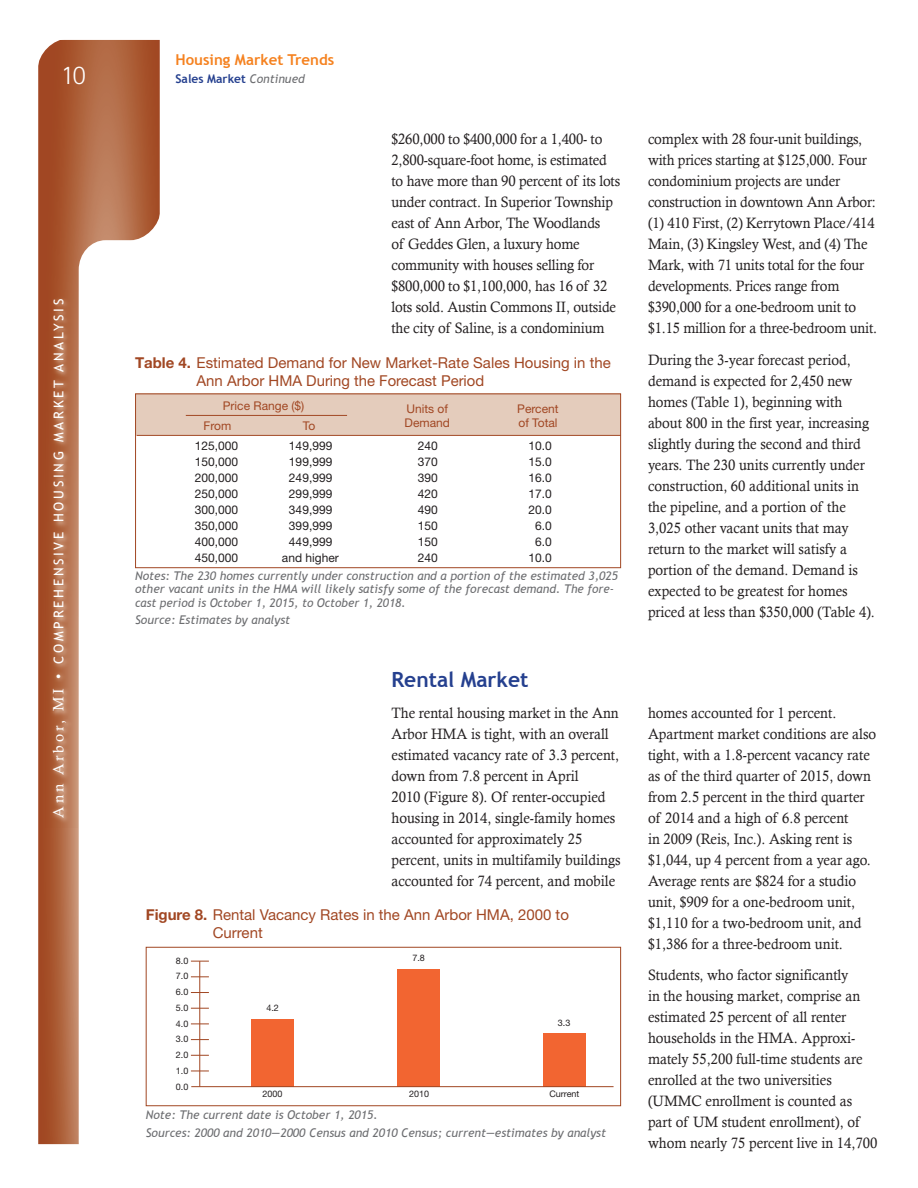
<style>
.page{position:relative;width:918px;height:1188px;background:#fff}
.page>*{position:absolute;margin:0;border:0;box-sizing:border-box;transform-origin:0 0}
.t1{font:300 27px "Rotis Sans Serif";color:#fff}
.level2{font:700 21px "Trebuchet MS";color:#25408f}
.t2{font:15px/21px "Calisto";color:#231f20;scale:.95 1}
.t3{font:15px/18px "Helvetica Neue";color:#a14723}
.t4{font:700 15px "Trebuchet MS";color:#f58220}
.t5{font:13.5px "Trebuchet MS";letter-spacing:.2em;color:#fff}
.t6{font:italic 12px/13.5px "Trebuchet MS";color:#6d6e71}
.level2-2{font:12px "Helvetica Neue";color:#231f20}
.t7{font:12px "Helvetica Neue";color:#a14723}
.t8{font:700 12px "Trebuchet MS";color:#25408f}
.t9{font:9px/15.8px "Helvetica Neue";color:#231f20;text-align:justify}
.s1{font-family:"Calisto";font-size:15px}
.s2{font-weight:400;font-style:italic;color:#6d6e71}
.s3{font-weight:700}
</style>
<div class="page">
<svg style="left:38px;top:40px;width:122px;height:1104px;background:#af6440"></svg>
<svg style="left:79px;top:240px;width:106px;height:904px"></svg>
<svg style="left:38px;top:39px;width:30px;height:30px"></svg>
<svg style="left:130px;top:210px;width:36px;height:36px"></svg>
<img style="left:46px;top:290px;width:31px;height:537px">
<div style="left:135px;top:394px;width:486px;height:41px;background:#e4ccbc"></div>
<hr style="left:137px;top:435px;width:484px;height:1px;background:#a14723">
<hr style="left:186px;top:415px;width:161px;height:1px;background:#a14723">
<div style="left:135px;top:394px;width:486px;height:174px;border:1px solid #a14723"></div>
<div style="left:146px;top:947px;width:475px;height:159px;border:1px solid #a14723"></div>
<div style="left:251px;top:1019px;width:43px;height:67px;background:#f26531"></div>
<div style="left:543px;top:1033px;width:42px;height:53px;background:#f26531"></div>
<div style="left:397px;top:969px;width:43px;height:117px;background:#f26531"></div>
<hr style="left:191px;top:1086px;width:423px;height:1px;background:#a14723">
<hr style="left:199px;top:961px;width:1px;height:126px;background:#a14723">
<svg style="left:191px;top:1008px;width:18px;height:1px"></svg>
<svg style="left:191px;top:976px;width:18px;height:1px"></svg>
<svg style="left:191px;top:961px;width:18px;height:1px"></svg>
<svg style="left:191px;top:1024px;width:18px;height:1px"></svg>
<svg style="left:191px;top:992px;width:18px;height:1px"></svg>
<svg style="left:191px;top:1071px;width:18px;height:1px"></svg>
<svg style="left:191px;top:1055px;width:18px;height:1px"></svg>
<svg style="left:191px;top:1039px;width:18px;height:1px"></svg>
<h1 class="t1" style="left:61px;top:60px;width:26px">10</h1>
<p class="t5" style="left:51px;top:818px;width:520px;rotate:-90deg"><span class="s1">Ann Arbor, MI •</span> COMPREHENSIVE HOUSING MARKET ANALYSIS</p>
<p class="t4" style="left:176px;top:50px;width:160px">Housing Market Trends</p>
<p class="t8" style="left:176px;top:71px;width:131px">Sales Market <span class="s2">Continued</span></p>
<p class="t2" style="left:392px;top:128px;width:242px">$260,000 to $400,000 for a 1,400- to 2,800-square-foot home, is estimated to have more than 90 percent of its lots under contract. In Superior Township east of Ann Arbor, The Woodlands<br>of Geddes Glen, a luxury home community with houses selling for $800,000 to $1,100,000, has 16 of 32 lots sold. Austin Commons II, outside the city of Saline, is a condominium</p>
<p class="t2" style="left:648px;top:128px;width:243px">complex with 28 four-unit buildings, with prices starting at $125,000. Four condominium projects are under construction in downtown Ann Arbor: (1) 410 First, (2) Kerrytown Place/414<br>Main, (3) Kingsley West, and (4) The Mark, with 71 units total for the four developments. Prices range from $390,000 for a one-bedroom unit to $1.15 million for a three-bedroom unit.</p>
<p class="t2" style="left:648px;top:349px;width:240px">During the 3-year forecast period, demand is expected for 2,450 new homes (Table 1), beginning with about 800 in the first year, increasing slightly during the second and third years. The 230 units currently under construction, 60 additional units in the pipeline, and a portion of the 3,025 other vacant units that may return to the market will satisfy a portion of the demand. Demand is expected to be greatest for homes priced at less than $350,000 (Table 4).</p>
<p class="t3" style="left:197px;top:354px;width:416px;text-indent:-62px"><span class="s3">Table 4.</span> Estimated Demand for New Market-Rate Sales Housing in the<br>Ann Arbor HMA During the Forecast Period</p>
<p class="t7" style="left:223px;top:398px;width:83px">Price Range ($)</p>
<p class="t7" style="left:406px;top:401px;width:43px">Units of</p>
<p class="t7" style="left:517px;top:401px;width:43px">Percent</p>
<p class="t7" style="left:204px;top:418px;width:29px">From</p>
<p class="t7" style="left:303px;top:418px;width:14px">To</p>
<p class="t7" style="left:405px;top:415px;width:47px">Demand</p>
<p class="t7" style="left:518px;top:415px;width:41px">of Total</p>
<p class="level2-2" style="left:195px;top:439px;width:45px">125,000</p>
<p class="level2-2" style="left:289px;top:439px;width:45px">149,999</p>
<p class="level2-2" style="left:418px;top:439px;width:22px">240</p>
<p class="level2-2" style="left:528px;top:439px;width:25px">10.0</p>
<p class="level2-2" style="left:195px;top:455px;width:45px">150,000</p>
<p class="level2-2" style="left:289px;top:455px;width:45px">199,999</p>
<p class="level2-2" style="left:418px;top:455px;width:22px">370</p>
<p class="level2-2" style="left:528px;top:455px;width:25px">15.0</p>
<p class="level2-2" style="left:195px;top:471px;width:45px">200,000</p>
<p class="level2-2" style="left:289px;top:471px;width:45px">249,999</p>
<p class="level2-2" style="left:418px;top:471px;width:22px">390</p>
<p class="level2-2" style="left:528px;top:471px;width:25px">16.0</p>
<p class="level2-2" style="left:195px;top:487px;width:45px">250,000</p>
<p class="level2-2" style="left:289px;top:487px;width:45px">299,999</p>
<p class="level2-2" style="left:418px;top:487px;width:22px">420</p>
<p class="level2-2" style="left:528px;top:487px;width:25px">17.0</p>
<p class="level2-2" style="left:195px;top:503px;width:45px">300,000</p>
<p class="level2-2" style="left:289px;top:503px;width:45px">349,999</p>
<p class="level2-2" style="left:418px;top:503px;width:22px">490</p>
<p class="level2-2" style="left:528px;top:503px;width:25px">20.0</p>
<p class="level2-2" style="left:195px;top:519px;width:45px">350,000</p>
<p class="level2-2" style="left:289px;top:519px;width:45px">399,999</p>
<p class="level2-2" style="left:418px;top:519px;width:22px">150</p>
<p class="level2-2" style="left:535px;top:519px;width:18px">6.0</p>
<p class="level2-2" style="left:195px;top:535px;width:45px">400,000</p>
<p class="level2-2" style="left:289px;top:535px;width:45px">449,999</p>
<p class="level2-2" style="left:418px;top:535px;width:22px">150</p>
<p class="level2-2" style="left:535px;top:535px;width:18px">6.0</p>
<p class="level2-2" style="left:195px;top:550px;width:45px">450,000</p>
<p class="level2-2" style="left:282px;top:550px;width:58px">and higher</p>
<p class="level2-2" style="left:418px;top:550px;width:22px">240</p>
<p class="level2-2" style="left:528px;top:550px;width:25px">10.0</p>
<p class="t6" style="left:135px;top:569px;width:484px">Notes: The 230 homes currently under construction and a portion of the estimated 3,025 other vacant units in the HMA will likely satisfy some of the forecast demand. The fore&shy;cast period is October 1, 2015, to October 1, 2018.</p>
<p class="t6" style="left:135px;top:613px;width:157px">Source: Estimates by analyst</p>
<p class="level2" style="left:392px;top:667px;width:139px">Rental Market</p>
<p class="t2" style="left:392px;top:702px;width:243px">The rental housing market in the Ann Arbor HMA is tight, with an overall estimated vacancy rate of 3.3 percent, down from 7.8 percent in April<br>2010 (Figure 8). Of renter-occupied housing in 2014, single-family homes accounted for approximately 25 percent, units in multifamily buildings accounted for 74 percent, and mobile</p>
<p class="t2" style="left:648px;top:702px;width:242px">homes accounted for 1 percent.<br>Apartment market conditions are also tight, with a 1.8-percent vacancy rate as of the third quarter of 2015, down from 2.5 percent in the third quarter of 2014 and a high of 6.8 percent<br>in 2009 (Reis, Inc.). Asking rent is $1,044, up 4 percent from a year ago.<br>Average rents are $824 for a studio unit, $909 for a one-bedroom unit, $1,110 for a two-bedroom unit, and $1,386 for a three-bedroom unit.</p>
<p class="t2" style="left:648px;top:965px;width:243px">Students, who factor significantly<br>in the housing market, comprise an estimated 25 percent of all renter households in the HMA. Approxi&shy;mately 55,200 full-time students are enrolled at the two universities (UMMC enrollment is counted as part of UM student enrollment), of whom nearly 75 percent live in 14,700</p>
<p class="t3" style="left:213px;top:906px;width:358px;text-indent:-67px"><span class="s3">Figure 8.</span> Rental Vacancy Rates in the Ann Arbor HMA, 2000 to<br>Current</p>
<p class="t9" style="left:176px;top:952px;width:14px">8.0</p>
<p class="t9" style="left:412px;top:950px;width:14px">7.8</p>
<p class="t9" style="left:176px;top:968px;width:14px">7.0<br>6.0<br>5.0<br>4.0<br>3.0<br>2.0<br>1.0<br>0.0</p>
<p class="t9" style="left:266px;top:1000px;width:14px">4.2</p>
<p class="t9" style="left:558px;top:1015px;width:14px">3.3</p>
<p class="t9" style="left:263px;top:1086px;width:22px">2000</p>
<p class="t9" style="left:409px;top:1086px;width:22px">2010</p>
<p class="t9" style="left:549px;top:1086px;width:32px">Current</p>
<p class="t6" style="left:146px;top:1109px;width:234px">Note: The current date is October 1, 2015.</p>
<p class="t6" style="left:146px;top:1126px;width:462px">Sources: 2000 and 2010—2000 Census and 2010 Census; current—estimates by analyst</p>
</div>
